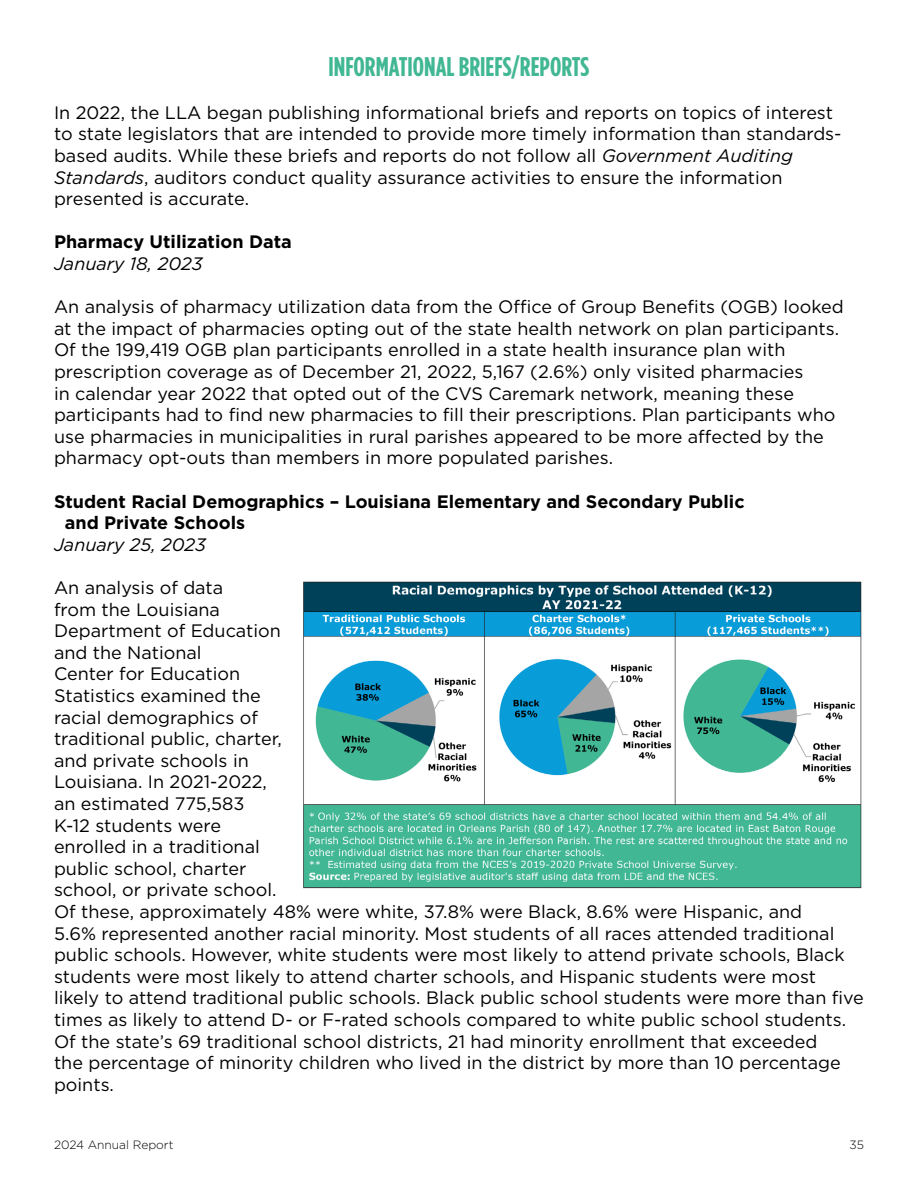
<style>
.page{position:relative;width:918px;height:1188px;background:#fff}
.page>*{position:absolute;margin:0;border:0;box-sizing:border-box;transform-origin:0 0}
.t1{font:700 27px "Gotham Condensed";color:#41b793}
.t2{font:18px/21.6px "Gotham";color:#000}
.t3{font:700 18px/21.6px "Gotham";color:#000}
.t4{font:italic 18px "Gotham";color:#000}
.t5{font:300 12px "Gotham";color:#000}
.s1{font-style:italic}
</style>
<div class="page">
<img style="left:303px;top:581px;width:559px;height:308px">
<h1 class="t1" style="left:329px;top:50px;width:262px">INFORMATIONAL BRIEFS/REPORTS</h1>
<p class="t2" style="left:54px;top:101px;width:789px">In 2022, the LLA began publishing informational briefs and reports on topics of interest to state legislators that are intended to provide more timely information than standards&shy;based audits. While these briefs and reports do not follow all <span class="s1">Government Auditing Standards</span>, auditors conduct quality assurance activities to ensure the information presented is accurate.</p>
<p class="t3" style="left:54px;top:231px;width:239px">Pharmacy Utilization Data</p>
<p class="t4" style="left:54px;top:252px;width:150px">January 18, 2023</p>
<p class="t2" style="left:54px;top:296px;width:791px">An analysis of pharmacy utilization data from the Office of Group Benefits (OGB) looked at the impact of pharmacies opting out of the state health network on plan participants.<br>Of the 199,419 OGB plan participants enrolled in a state health insurance plan with prescription coverage as of December 21, 2022, 5,167 (2.6%) only visited pharmacies<br>in calendar year 2022 that opted out of the CVS Caremark network, meaning these participants had to find new pharmacies to fill their prescriptions. Plan participants who use pharmacies in municipalities in rural parishes appeared to be more affected by the pharmacy opt-outs than members in more populated parishes.</p>
<p class="t3" style="left:65px;top:490px;width:681px;text-indent:-11px">Student Racial Demographics – Louisiana Elementary and Secondary Public and Private Schools</p>
<p class="t4" style="left:54px;top:533px;width:154px">January 25, 2023</p>
<p class="t2" style="left:54px;top:576px;width:811px">An analysis of data<br>from the Louisiana<br>Department of Education<br>and the National<br>Center for Education<br>Statistics examined the<br>racial demographics of<br>traditional public, charter,<br>and private schools in<br>Louisiana. In 2021-2022,<br>an estimated 775,583<br>K-12 students were<br>enrolled in a traditional<br>public school, charter<br>school, or private school.<br>Of these, approximately 48% were white, 37.8% were Black, 8.6% were Hispanic, and<br>5.6% represented another racial minority. Most students of all races attended traditional public schools. However, white students were most likely to attend private schools, Black students were most likely to attend charter schools, and Hispanic students were most likely to attend traditional public schools. Black public school students were more than five times as likely to attend D- or F-rated schools compared to white public school students.<br>Of the state’s 69 traditional school districts, 21 had minority enrollment that exceeded<br>the percentage of minority children who lived in the district by more than 10 percentage points.</p>
<p class="t5" style="left:54px;top:1137px;width:121px">2024 Annual Report</p>
<p class="t5" style="left:849px;top:1137px;width:16px">35</p>
</div>
